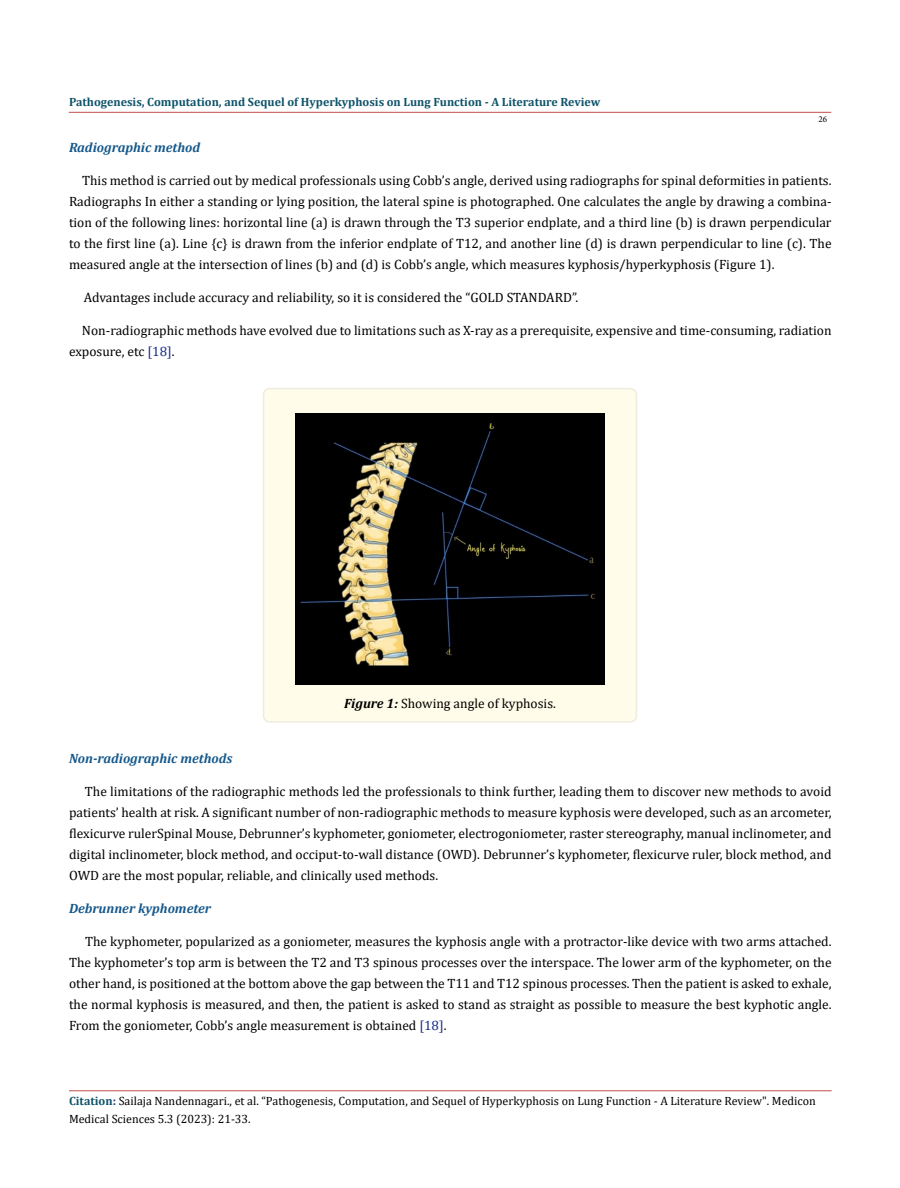
<style>
.page{position:relative;width:900px;height:1188px;background:#fff}
.page>*{position:absolute;margin:0;border:0;box-sizing:border-box;transform-origin:0 0}
.t1{font:13.5px/21px "Cambria";color:#000;text-align:justify}
.t2{font:italic 700 13.5px "Cambria";color:#15588c}
.t3{font:12px/18px "Cambria";color:#000}
.t4{font:700 12px "Cambria";color:#0e536a}
.t5{font:9px "Minion Pro";color:#000}
.s1{color:#152c8c}
.s2{font-weight:700;font-style:italic}
.s3{font-weight:700;color:#0e536a}
.s4{font-weight:700;color:#173e88}
</style>
<div class="page">
<hr style="left:69px;top:1091px;width:763px;height:1px;background:#c0504d">
<hr style="left:69px;top:112px;width:762px;height:1px;background:#c0504d">
<div style="left:264px;top:389px;width:372px;height:333px;background:#fffde9;border-radius:6px"></div>
<div style="left:263px;top:388px;width:374px;height:335px;border:2px solid #eeece1;border-radius:6px"></div>
<img style="left:295px;top:414px;width:310px;height:271px">
<p class="t4" style="left:69px;top:93px;width:533px">Pathogenesis, Computation, and Sequel of Hyperkyphosis on Lung Function - A Literature Review</p>
<p class="t5" style="left:818px;top:113px;width:10px">26</p>
<p class="t2" style="left:69px;top:138px;width:133px">Radiographic method</p>
<p class="t1" style="left:69px;top:170px;width:764px;text-indent:13px">This method is carried out by medical professionals using Cobb’s angle, derived using radiographs for spinal deformities in patients.<br>Radiographs In either a standing or lying position, the lateral spine is photographed. One calculates the angle by drawing a combina&shy;tion of the following lines: horizontal line (a) is drawn through the T3 superior endplate, and a third line (b) is drawn perpendicular to the first line (a). Line {c} is drawn from the inferior endplate of T12, and another line (d) is drawn perpendicular to line (c). The measured angle at the intersection of lines (b) and (d) is Cobb’s angle, which measures kyphosis/hyperkyphosis (Figure 1).</p>
<p class="t1" style="left:84px;top:287px;width:496px">Advantages include accuracy and reliability, so it is considered the “GOLD STANDARD”.</p>
<p class="t1" style="left:69px;top:320px;width:764px;text-indent:13px">Non-radiographic methods have evolved due to limitations such as X-ray as a prerequisite, expensive and time-consuming, radiation exposure, etc <span class="s1">[18]</span>.</p>
<p class="t1" style="left:344px;top:693px;width:213px"><span class="s2">Figure 1:</span> Showing angle of kyphosis.</p>
<p class="t2" style="left:69px;top:748px;width:165px">Non-radiographic methods</p>
<p class="t1" style="left:69px;top:780px;width:764px;text-indent:16px">The limitations of the radiographic methods led the professionals to think further, leading them to discover new methods to avoid patients’ health at risk. A significant number of non-radiographic methods to measure kyphosis were developed, such as an arcometer, flexicurve rulerSpinal Mouse, Debrunner’s kyphometer, goniometer, electrogoniometer, raster stereography, manual inclinometer, and digital inclinometer, block method, and occiput-to-wall distance (OWD). Debrunner’s kyphometer, flexicurve ruler, block method, and OWD are the most popular, reliable, and clinically used methods.</p>
<p class="t2" style="left:69px;top:898px;width:144px">Debrunner kyphometer</p>
<p class="t1" style="left:69px;top:930px;width:764px;text-indent:16px">The kyphometer, popularized as a goniometer, measures the kyphosis angle with a protractor-like device with two arms attached.<br>The kyphometer’s top arm is between the T2 and T3 spinous processes over the interspace. The lower arm of the kyphometer, on the other hand, is positioned at the bottom above the gap between the T11 and T12 spinous processes. Then the patient is asked to exhale, the normal kyphosis is measured, and then, the patient is asked to stand as straight as possible to measure the best kyphotic angle.<br>From the goniometer, Cobb’s angle measurement is obtained <span class="s1">[18]</span>.</p>
<p class="t3" style="left:69px;top:1092px;width:748px"><span class="s3">Citation</span><span class="s4">:</span> Sailaja Nandennagari., et al. “Pathogenesis, Computation, and Sequel of Hyperkyphosis on Lung Function - A Literature Review". Medicon<br>Medical Sciences 5.3 (2023): 21-33.</p>
</div>
